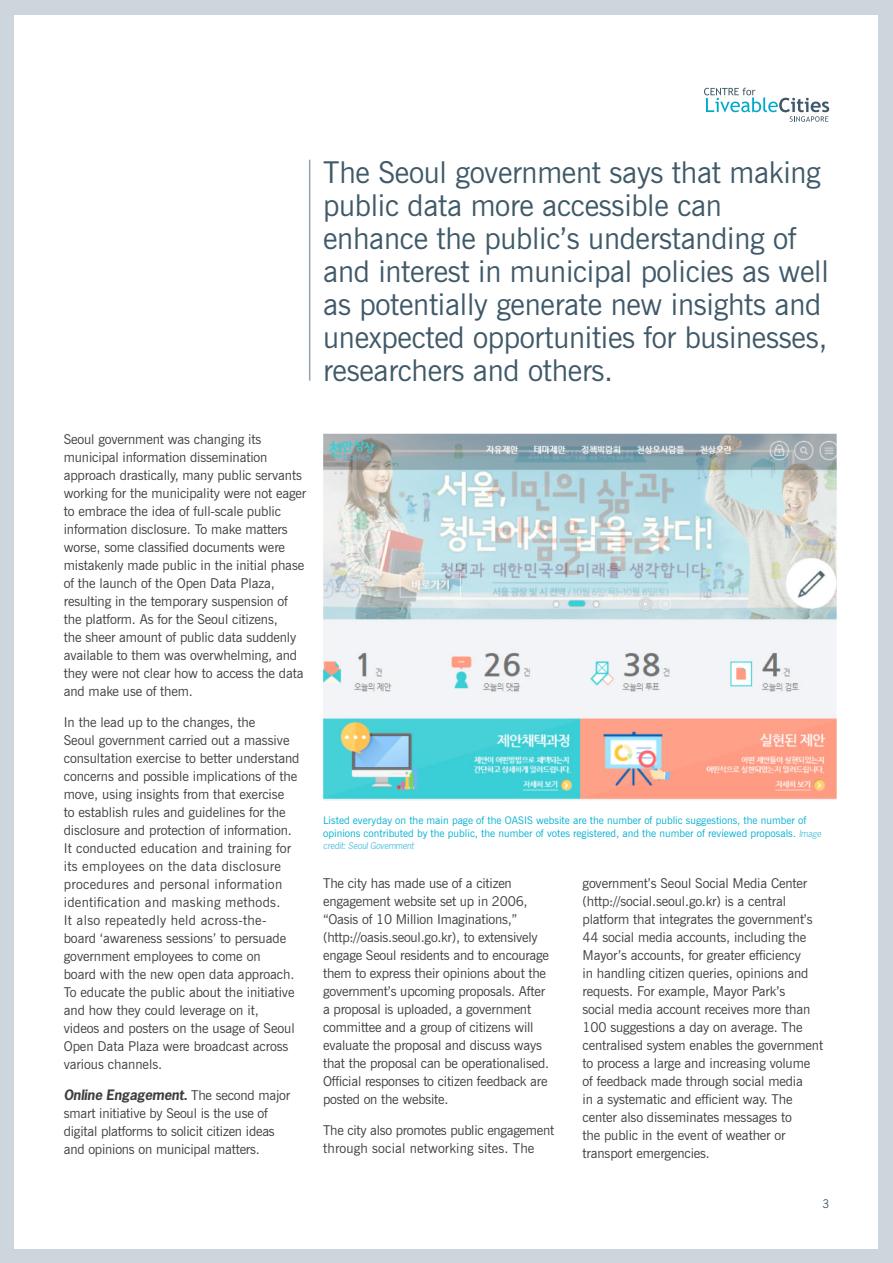
<style>
.page{position:relative;width:893px;height:1263px;background:#cdd6dd}
.page>*{position:absolute;margin:0;border:0;box-sizing:border-box;transform-origin:0 0}
.t1{font:30px/33px "News Gothic BT";letter-spacing:-.01em;color:#405968}
.t2{font:13.5px/18px "News Gothic BT";letter-spacing:-.01em;color:#3e3e3f}
.t3{font:12px "News Gothic BT";color:#405968;scale:.95 1}
.t4{font:10.5px/13.5px "News Gothic BT";color:#00b0d1}
.t5{font:italic 9px "News Gothic";letter-spacing:-.025em;color:#5bc4dd}
.s1{font-family:"News Gothic";font-weight:700;font-style:italic}
.s2{font-family:"News Gothic";font-style:italic;font-size:9px;color:#5bc4dd}
</style>
<div class="page">
<div style="left:15px;top:15px;width:863px;height:1233px;background:#fff"></div>
<svg style="left:704px;top:88px;width:125px;height:34px"></svg>
<hr style="left:309px;top:160px;width:1px;height:221px;background:#90a3b0">
<img style="left:323px;top:434px;width:514px;height:366px">
<p class="t1" style="left:323px;top:155px;width:507px">The Seoul government says that making public data more accessible can enhance the public’s understanding of and interest in municipal policies as well as potentially generate new insights and unexpected opportunities for businesses, researchers and others.</p>
<p class="t2" style="left:64px;top:430px;width:244px">Seoul government was changing its municipal information dissemination approach drastically, many public servants working for the municipality were not eager to embrace the idea of full-scale public information disclosure. To make matters worse, some classified documents were mistakenly made public in the initial phase of the launch of the Open Data Plaza, resulting in the temporary suspension of the platform. As for the Seoul citizens,<br>the sheer amount of public data suddenly available to them was overwhelming, and they were not clear how to access the data and make use of them.</p>
<p class="t2" style="left:64px;top:713px;width:237px">In the lead up to the changes, the<br>Seoul government carried out a massive consultation exercise to better understand concerns and possible implications of the move, using insights from that exercise<br>to establish rules and guidelines for the disclosure and protection of information.<br>It conducted education and training for its employees on the data disclosure procedures and personal information identification and masking methods.<br>It also repeatedly held across-the&shy;board ‘awareness sessions’ to persuade government employees to come on<br>board with the new open data approach.<br>To educate the public about the initiative and how they could leverage on it,<br>videos and posters on the usage of Seoul Open Data Plaza were broadcast across various channels.</p>
<p class="t2" style="left:64px;top:1086px;width:228px"><span class="s1">Online Engagement.</span> The second major smart initiative by Seoul is the use of digital platforms to solicit citizen ideas and opinions on municipal matters.</p>
<p class="t4" style="left:323px;top:813px;width:500px">Listed everyday on the main page of the OASIS website are the number of public suggestions, the number of opinions contributed by the public, the number of votes registered, and the number of reviewed proposals. <span class="s2">Image</span></p>
<p class="t5" style="left:323px;top:840px;width:92px">credit: Seoul Government</p>
<p class="t2" style="left:323px;top:874px;width:228px">The city has made use of a citizen engagement website set up in 2006, “Oasis of 10 Million Imaginations,” (http://oasis.seoul.go.kr), to extensively engage Seoul residents and to encourage them to express their opinions about the government’s upcoming proposals. After a proposal is uploaded, a government committee and a group of citizens will evaluate the proposal and discuss ways that the proposal can be operationalised.<br>Official responses to citizen feedback are posted on the website.</p>
<p class="t2" style="left:323px;top:1121px;width:232px">The city also promotes public engagement through social networking sites. The</p>
<p class="t2" style="left:583px;top:874px;width:242px">government’s Seoul Social Media Center (http://social.seoul.go.kr) is a central platform that integrates the government’s 44 social media accounts, including the Mayor’s accounts, for greater efficiency<br>in handling citizen queries, opinions and requests. For example, Mayor Park’s<br>social media account receives more than 100 suggestions a day on average. The centralised system enables the government to process a large and increasing volume of feedback made through social media<br>in a systematic and efficient way. The center also disseminates messages to<br>the public in the event of weather or transport emergencies.</p>
<p class="t3" style="left:822px;top:1196px;width:9px">3</p>
</div>
